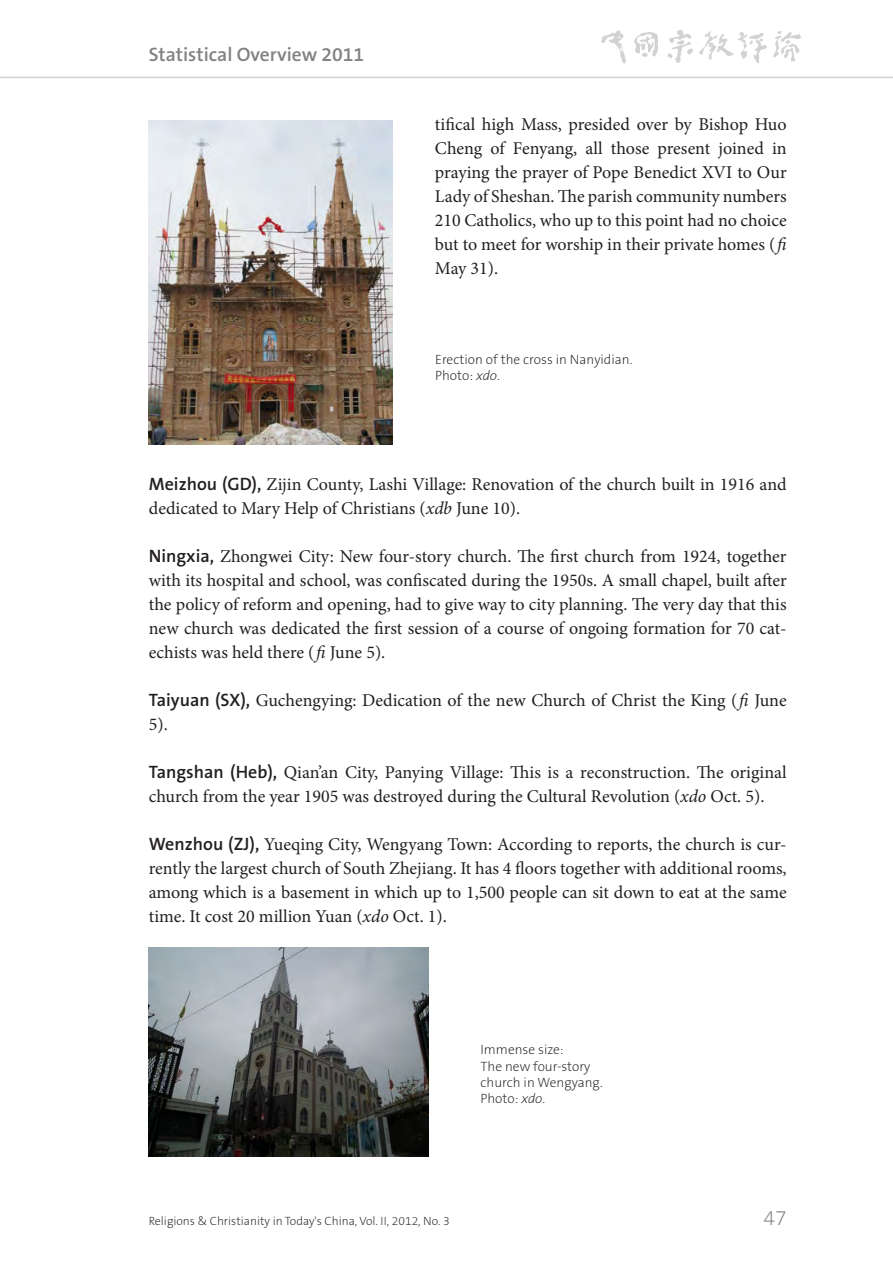
<style>
.page{position:relative;width:893px;height:1263px;background:#fff}
.page>*{position:absolute;margin:0;border:0;box-sizing:border-box;transform-origin:0 0}
.t1{font:200 21px "The Sans B2";color:#808285}
.t2{font:600 19.5px "The Sans B6";color:#808285}
.Grundtext_ohne_Einzu{font:18px/24px "Minion Pro";letter-spacing:-.005em;color:#231f20}
.Bildunterschrift{font:200 13.5px/16.2px "The Sans B2";color:#231f20}
.t3{font:200 12px "The Sans B2";color:#231f20}
.s1{font-style:italic}
.s2{font-family:"The Sans B6";font-weight:600}
</style>
<div class="page">
<hr style="left:0;top:77px;width:893px;height:1px;background:#d1d2d4">
<img style="left:601px;top:30px;width:200px;height:34px">
<img style="left:149px;top:120px;width:243px;height:325px">
<img style="left:149px;top:947px;width:279px;height:210px">
<p class="t2" style="left:149px;top:44px;width:217px">Statistical Overview 2011</p>
<p class="Grundtext_ohne_Einzu" style="left:435px;top:112px;width:356px">tifical high Mass, presided over by Bishop Huo Cheng of Fenyang, all those present joined in praying the prayer of Pope Benedict XVI to Our Lady of Sheshan. The parish community numbers 210 Catholics, who up to this point had no choice but to meet for worship in their private homes (<span class="s1">fi </span>May 31).</p>
<p class="Bildunterschrift" style="left:435px;top:351px;width:199px">Erection of the cross in Nanyidian.</p>
<p class="Bildunterschrift" style="left:435px;top:368px;width:66px">Photo: <span class="s1">xdo</span>.</p>
<p class="Grundtext_ohne_Einzu" style="left:149px;top:472px;width:639px"><span class="s2">Meizhou (GD),</span> Zijin County, Lashi Village: Renovation of the church built in 1916 and dedicated to Mary Help of Christians (<span class="s1">xdb</span> June 10).</p>
<p class="Grundtext_ohne_Einzu" style="left:149px;top:544px;width:639px;text-align:justify"><span class="s2">Ningxia,</span> Zhongwei City: New four-story church. The first church from 1924, together with its hospital and school, was confiscated during the 1950s. A small chapel, built after the policy of reform and opening, had to give way to city planning. The very day that this new church was dedicated the first session of a course of ongoing formation for 70 cat&shy;echists was held there (<span class="s1">fi</span> June 5).</p>
<p class="Grundtext_ohne_Einzu" style="left:149px;top:688px;width:639px"><span class="s2">Taiyuan (SX),</span> Guchengying: Dedication of the new Church of Christ the King (<span class="s1">fi</span> June<br>5).</p>
<p class="Grundtext_ohne_Einzu" style="left:149px;top:760px;width:639px"><span class="s2">Tangshan (Heb),</span> Qian’an City, Panying Village: This is a reconstruction. The original church from the year 1905 was destroyed during the Cultural Revolution (<span class="s1">xdo</span> Oct. 5).</p>
<p class="Grundtext_ohne_Einzu" style="left:149px;top:832px;width:639px;text-align:justify"><span class="s2">Wenzhou (ZJ),</span> Yueqing City, Wengyang Town: According to reports, the church is cur&shy;rently the largest church of South Zhejiang. It has 4 floors together with additional rooms, among which is a basement in which up to 1,500 people can sit down to eat at the same time. It cost 20 million Yuan (<span class="s1">xdo</span> Oct. 1).</p>
<p class="Bildunterschrift" style="left:480px;top:1042px;width:85px">Immense size:</p>
<p class="Bildunterschrift" style="left:480px;top:1058px;width:124px">The new four-story church in Wengyang.</p>
<p class="Bildunterschrift" style="left:480px;top:1091px;width:66px">Photo: <span class="s1">xdo</span>.</p>
<p class="t3" style="left:149px;top:1214px;width:302px">Religions &amp; Christianity in Today's China, Vol. II, 2012, No. 3</p>
<p class="t1" style="left:764px;top:1207px;width:25px">47</p>
</div>
